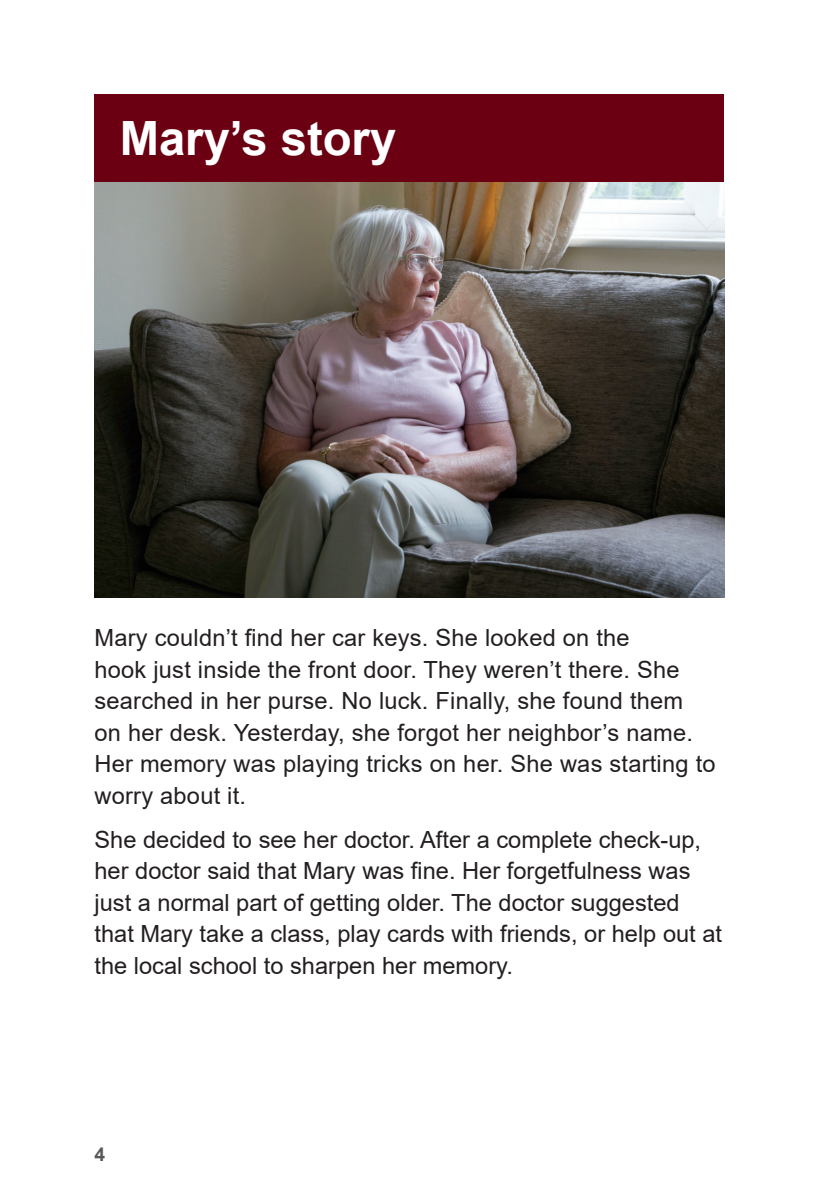
<style>
.page{position:relative;width:819px;height:1197px;background:#fff}
.page>*{position:absolute;margin:0;border:0;box-sizing:border-box;transform-origin:0 0}
.t1{font:700 47.25px "Arial";color:#fff}
.t2{font:23.62px/31.5px "Arial";letter-spacing:.005em;color:#231f20}
.t3{font:700 19.25px "Arial";color:#57585a}
</style>
<div class="page">
<img style="left:94px;top:182px;width:630px;height:415px">
<div style="left:94px;top:94px;width:630px;height:88px;background:#6b0013"></div>
<p class="t1" style="left:120px;top:106px;width:278px">Mary’s story</p>
<p class="t2" style="left:94px;top:622px;width:623px">Mary couldn’t find her car keys. She looked on the<br>hook just inside the front door. They weren’t there. She searched in her purse. No luck. Finally, she found them on her desk. Yesterday, she forgot her neighbor’s name.<br>Her memory was playing tricks on her. She was starting to worry about it.</p>
<p class="t2" style="left:94px;top:824px;width:629px">She decided to see her doctor. After a complete check-up, her doctor said that Mary was fine. Her forgetfulness was just a normal part of getting older. The doctor suggested that Mary take a class, play cards with friends, or help out at the local school to sharpen her memory.</p>
<p class="t3" style="left:94px;top:1140px;width:12px">4</p>
</div>
